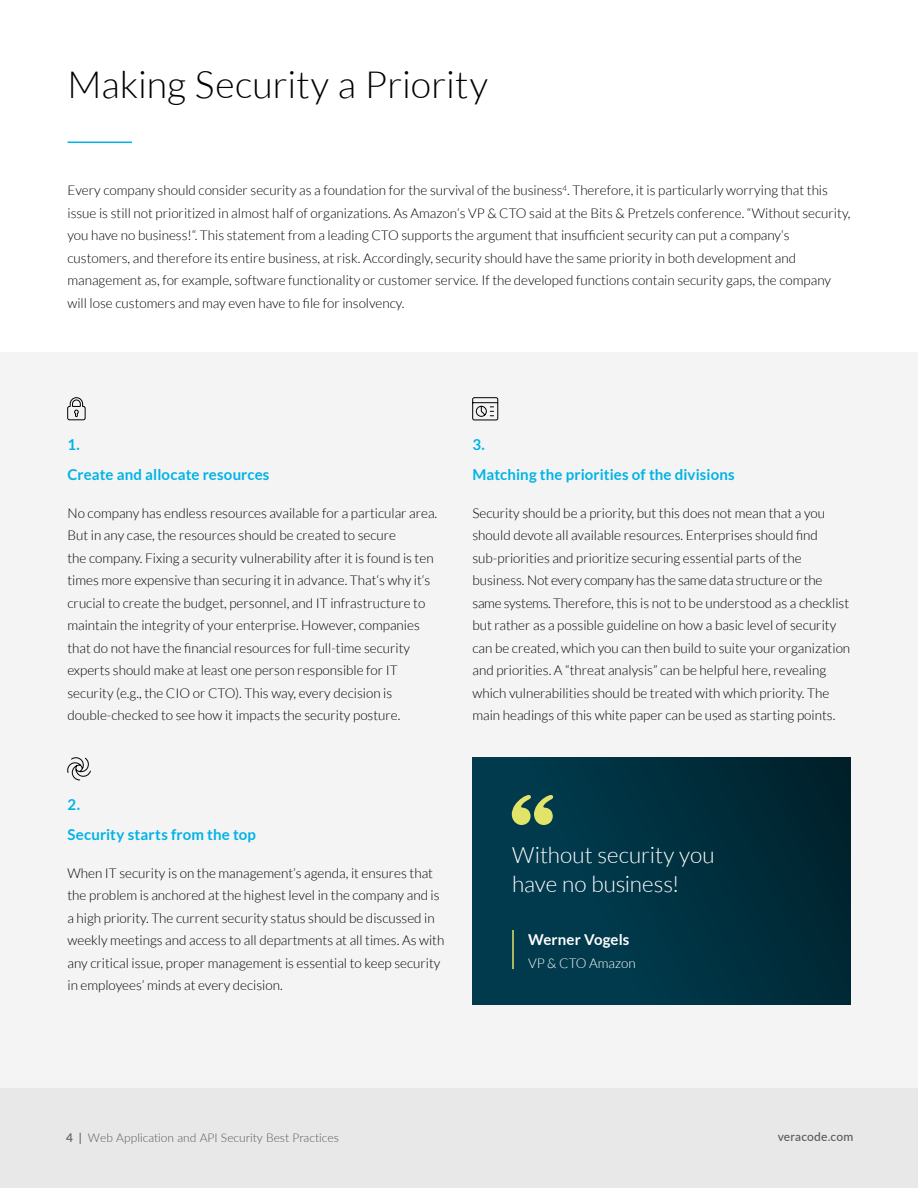
<style>
.page{position:relative;width:918px;height:1188px;background:#fff}
.page>*{position:absolute;margin:0;border:0;box-sizing:border-box;transform-origin:0 0}
.t1{font:300 37.5px "Lato";color:#000}
.t2{font:300 22.5px/30px "Lato";color:#fff}
.t3{font:700 15px/30px "Lato";letter-spacing:.01em;color:#00b3e6}
.t4{font:700 15px "Lato";letter-spacing:.01em;color:#fff}
.t5{font:300 13.5px/22.5px "Lato";color:#000}
.t6{font:300 13.5px "Lato";color:#fff}
.t7{font:300 12px "Lato";color:#5c5a59}
.t8{font:500 12px "Lato";letter-spacing:.015em;color:#5c5a59}
.s1{font-weight:500}
</style>
<div class="page">
<div style="left:0;top:1088px;width:918px;height:100px;background:#e8e8e8"></div>
<div style="left:0;top:352px;width:918px;height:736px;background:#f4f4f4"></div>
<hr style="left:68px;top:142px;width:64px;height:1px;background:#00b3e6">
<div style="left:472px;top:758px;width:378px;height:247px;background:linear-gradient(to right,#003e52,#002631)"></div>
<svg style="left:512px;top:795px;width:41px;height:30px"></svg>
<hr style="left:512px;top:930px;width:2px;height:39px;background:#e2e369">
<svg style="left:67px;top:397px;width:19px;height:23px"></svg>
<svg style="left:67px;top:757px;width:24px;height:23px"></svg>
<svg style="left:472px;top:397px;width:26px;height:23px"></svg>
<h1 class="t1" style="left:68px;top:64px;width:422px">Making Security a Priority</h1>
<p class="t5" style="left:68px;top:179px;width:784px">Every company should consider security as a foundation for the survival of the business<sup>4</sup>. Therefore, it is particularly worrying that this issue is still not prioritized in almost half of organizations. As Amazon‘s VP &amp; CTO said at the Bits &amp; Pretzels conference. “Without security, you have no business!“. This statement from a leading CTO supports the argument that insufficient security can put a company‘s customers, and therefore its entire business, at risk. Accordingly, security should have the same priority in both development and management as, for example, software functionality or customer service. If the developed functions contain security gaps, the company will lose customers and may even have to file for insolvency.</p>
<p class="t3" style="left:68px;top:429px;width:204px">1.<br>Create and allocate resources</p>
<p class="t5" style="left:68px;top:501px;width:371px">No company has endless resources available for a particular area.<br>But in any case, the resources should be created to secure<br>the company. Fixing a security vulnerability after it is found is ten times more expensive than securing it in advance. That‘s why it‘s crucial to create the budget, personnel, and IT infrastructure to maintain the integrity of your enterprise. However, companies that do not have the financial resources for full-time security experts should make at least one person responsible for IT security (e.g., the CIO or CTO). This way, every decision is double-checked to see how it impacts the security posture.</p>
<p class="t3" style="left:472px;top:429px;width:264px">3.<br>Matching the priorities of the divisions</p>
<p class="t5" style="left:472px;top:501px;width:379px">Security should be a priority, but this does not mean that a you should devote all available resources. Enterprises should find sub-priorities and prioritize securing essential parts of the business. Not every company has the same data structure or the same systems. Therefore, this is not to be understood as a checklist but rather as a possible guideline on how a basic level of security can be created, which you can then build to suite your organization and priorities. A “threat analysis” can be helpful here, revealing which vulnerabilities should be treated with which priority. The main headings of this white paper can be used as starting points.</p>
<p class="t3" style="left:68px;top:789px;width:190px">2.<br>Security starts from the top</p>
<p class="t5" style="left:68px;top:861px;width:378px">When IT security is on the management’s agenda, it ensures that the problem is anchored at the highest level in the company and is a high priority. The current security status should be discussed in weekly meetings and access to all departments at all times. As with any critical issue, proper management is essential to keep security in employees’ minds at every decision.</p>
<h2 class="t2" style="left:512px;top:840px;width:204px">Without security you have no business!</h2>
<p class="t4" style="left:528px;top:931px;width:103px">Werner Vogels</p>
<p class="t6" style="left:528px;top:955px;width:109px">VP &amp; CTO Amazon</p>
<p class="t7" style="left:66px;top:1129px;width:274px"><span class="s1">4 |</span> Web Application and API Security Best Practices</p>
<p class="t8" style="left:778px;top:1128px;width:77px">veracode.com</p>
</div>
